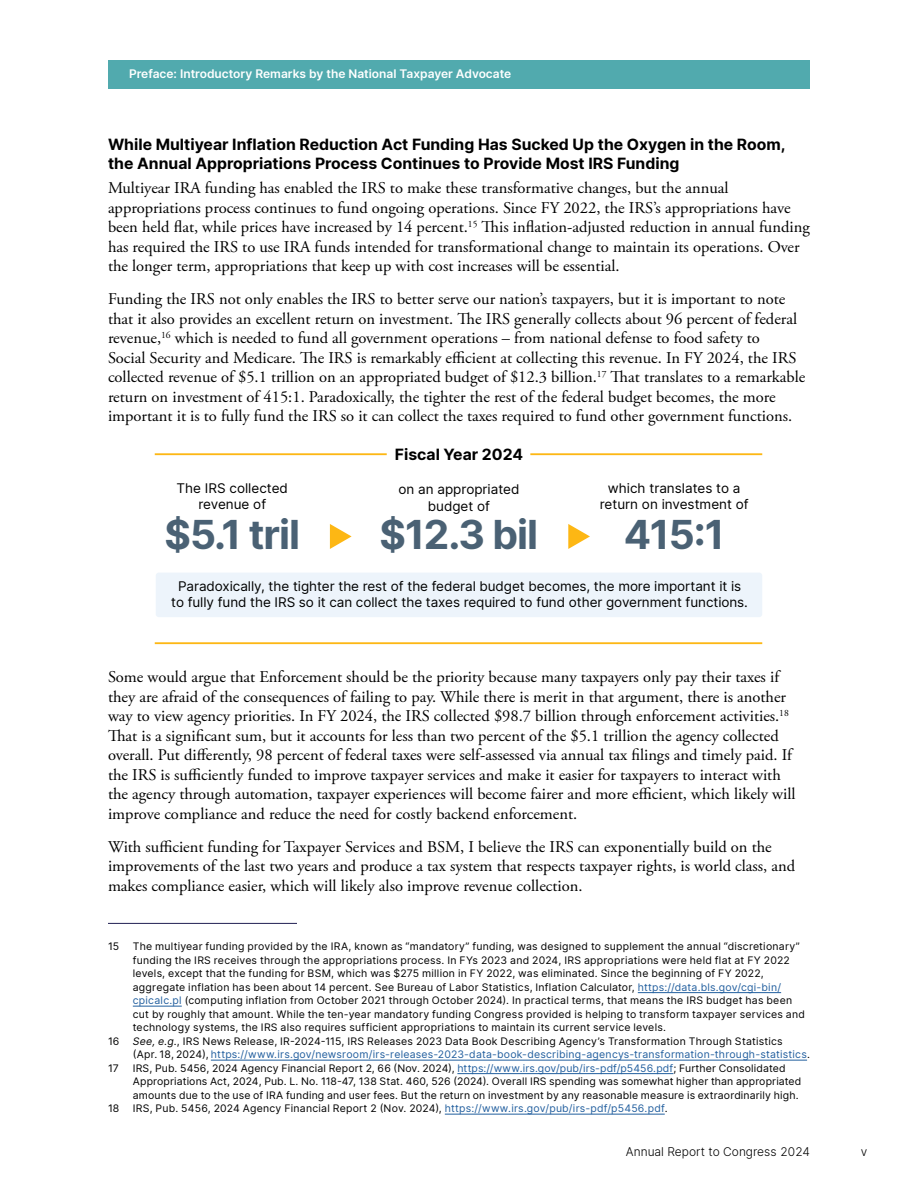
<style>
.page{position:relative;width:918px;height:1188px;background:#fff}
.page>*{position:absolute;margin:0;border:0;box-sizing:border-box;transform-origin:0 0}
.t1{font:700 40.5px "Inter";letter-spacing:-.025em;color:#4a6174}
.t2{font:16.5px/19.5px "Adobe Garamond Pro";color:#000}
.t3{font:700 15.75px/18.9px "Inter";color:#000}
.t4{font:13.5px/16.2px "Inter";letter-spacing:-.005em;color:#000;text-align:center}
.t5{font:600 12px "Inter";color:#fff}
.t6{font:300 12px "Inter";color:#000}
.t7{font:10.5px/13.5px "Inter";letter-spacing:.02em;color:#000}
.s1{color:#215e9e}
.s2{font-style:italic}
</style>
<div class="page">
<div style="left:108px;top:60px;width:702px;height:28px;background:#51aaae"></div>
<hr style="left:530px;top:453px;width:232px;height:2px;background:#fdb714">
<hr style="left:155px;top:453px;width:232px;height:2px;background:#fdb714">
<hr style="left:155px;top:642px;width:607px;height:2px;background:#fdb714">
<svg style="left:330px;top:524px;width:22px;height:25px"></svg>
<svg style="left:568px;top:524px;width:22px;height:25px"></svg>
<div style="left:156px;top:573px;width:606px;height:44px;background:#edf4fb;border-radius:3px"></div>
<hr style="left:108px;top:923px;width:189px;height:1px;background:#212053">
<hr style="left:638px;top:992px;width:143px;height:1px;background:#215e9e">
<hr style="left:133px;top:1006px;width:49px;height:1px;background:#215e9e">
<hr style="left:211px;top:1060px;width:596px;height:1px;background:#215e9e">
<hr style="left:457px;top:1073px;width:216px;height:1px;background:#215e9e">
<hr style="left:445px;top:1114px;width:220px;height:1px;background:#215e9e">
<p class="t5" style="left:129px;top:65px;width:384px">Preface: Introductory Remarks by the National Taxpayer Advocate</p>
<p class="t3" style="left:108px;top:135px;width:679px">While Multiyear Inflation Reduction Act Funding Has Sucked Up the Oxygen in the Room, the Annual Appropriations Process Continues to Provide Most IRS Funding</p>
<p class="t2" style="left:108px;top:179px;width:703px">Multiyear IRA funding has enabled the IRS to make these transformative changes, but the annual appropriations process continues to fund ongoing operations. Since FY 2022, the IRS’s appropriations have been held flat, while prices have increased by 14 percent.<sup>15</sup> This inflation-adjusted reduction in annual funding has required the IRS to use IRA funds intended for transformational change to maintain its operations. Over the longer term, appropriations that keep up with cost increases will be essential.</p>
<p class="t2" style="left:108px;top:290px;width:699px">Funding the IRS not only enables the IRS to better serve our nation’s taxpayers, but it is important to note that it also provides an excellent return on investment. The IRS generally collects about 96 percent of federal revenue,<sup>16</sup> which is needed to fund all government operations – from national defense to food safety to<br>Social Security and Medicare. The IRS is remarkably efficient at collecting this revenue. In FY 2024, the IRS collected revenue of $5.1 trillion on an appropriated budget of $12.3 billion.<sup>17</sup> That translates to a remarkable return on investment of 415:1. Paradoxically, the tighter the rest of the federal budget becomes, the more important it is to fully fund the IRS so it can collect the taxes required to fund other government functions.</p>
<p class="t3" style="left:395px;top:445px;width:130px">Fiscal Year 2024</p>
<p class="t4" style="left:177px;top:480px;width:113px">The IRS collected revenue of</p>
<p class="t4" style="left:600px;top:480px;width:150px">which translates to a return on investment of</p>
<p class="t4" style="left:398px;top:481px;width:123px">on an appropriated budget of</p>
<h1 class="t1" style="left:165px;top:505px;width:137px">$5.1 tril</h1>
<h1 class="t1" style="left:380px;top:505px;width:160px">$12.3 bil</h1>
<h1 class="t1" style="left:624px;top:505px;width:102px">415:1</h1>
<p class="t4" style="left:171px;top:578px;width:578px">Paradoxically, the tighter the rest of the federal budget becomes, the more important it is to fully fund the IRS so it can collect the taxes required to fund other government functions.</p>
<p class="t2" style="left:108px;top:668px;width:689px">Some would argue that Enforcement should be the priority because many taxpayers only pay their taxes if they are afraid of the consequences of failing to pay. While there is merit in that argument, there is another way to view agency priorities. In FY 2024, the IRS collected $98.7 billion through enforcement activities.<sup>18<br></sup>That is a significant sum, but it accounts for less than two percent of the $5.1 trillion the agency collected overall. Put differently, 98 percent of federal taxes were self-assessed via annual tax filings and timely paid. If the IRS is sufficiently funded to improve taxpayer services and make it easier for taxpayers to interact with the agency through automation, taxpayer experiences will become fairer and more efficient, which likely will improve compliance and reduce the need for costly backend enforcement.</p>
<p class="t2" style="left:108px;top:837px;width:689px">With sufficient funding for Taxpayer Services and BSM, I believe the IRS can exponentially build on the improvements of the last two years and produce a tax system that respects taxpayer rights, is world class, and makes compliance easier, which will likely also improve revenue collection.</p>
<p class="t7" style="left:108px;top:940px;width:13px">15</p>
<p class="t7" style="left:133px;top:940px;width:674px">The multiyear funding provided by the IRA, known as “mandatory” funding, was designed to supplement the annual “discretionary” funding the IRS receives through the appropriations process. In FYs 2023 and 2024, IRS appropriations were held flat at FY 2022 levels, except that the funding for BSM, which was $275 million in FY 2022, was eliminated. Since the beginning of FY 2022, aggregate inflation has been about 14 percent. See Bureau of Labor Statistics, Inflation Calculator, <span class="s1">https://data.bls.gov/cgi-bin/ cpicalc.pl</span> (computing inflation from October 2021 through October 2024). In practical terms, that means the IRS budget has been cut by roughly that amount. While the ten-year mandatory funding Congress provided is helping to transform taxpayer services and technology systems, the IRS also requires sufficient appropriations to maintain its current service levels.</p>
<p class="t7" style="left:108px;top:1034px;width:13px">16</p>
<p class="t7" style="left:133px;top:1034px;width:677px"><span class="s2">See, e.g.</span>, IRS News Release, IR-2024-115, IRS Releases 2023 Data Book Describing Agency’s Transformation Through Statistics (Apr. 18, 2024), <span class="s1">https://www.irs.gov/newsroom/irs-releases-2023-data-book-describing-agencys-transformation-through-statistics</span>.</p>
<p class="t7" style="left:108px;top:1061px;width:12px">17</p>
<p class="t7" style="left:133px;top:1061px;width:670px">IRS, Pub. 5456, 2024 Agency Financial Report 2, 66 (Nov. 2024), <span class="s1">https://www.irs.gov/pub/irs-pdf/p5456.pdf</span>; Further Consolidated<br>Appropriations Act, 2024, Pub. L. No. 118-47, 138 Stat. 460, 526 (2024). Overall IRS spending was somewhat higher than appropriated amounts due to the use of IRA funding and user fees. But the return on investment by any reasonable measure is extraordinarily high.</p>
<p class="t7" style="left:108px;top:1102px;width:13px">18</p>
<p class="t7" style="left:133px;top:1102px;width:535px">IRS, Pub. 5456, 2024 Agency Financial Report 2 (Nov. 2024), <span class="s1">https://www.irs.gov/pub/irs-pdf/p5456.pdf</span>.</p>
<p class="t6" style="left:626px;top:1144px;width:186px">Annual Report to Congress 2024</p>
<p class="t6" style="left:861px;top:1144px;width:8px">v</p>
</div>
